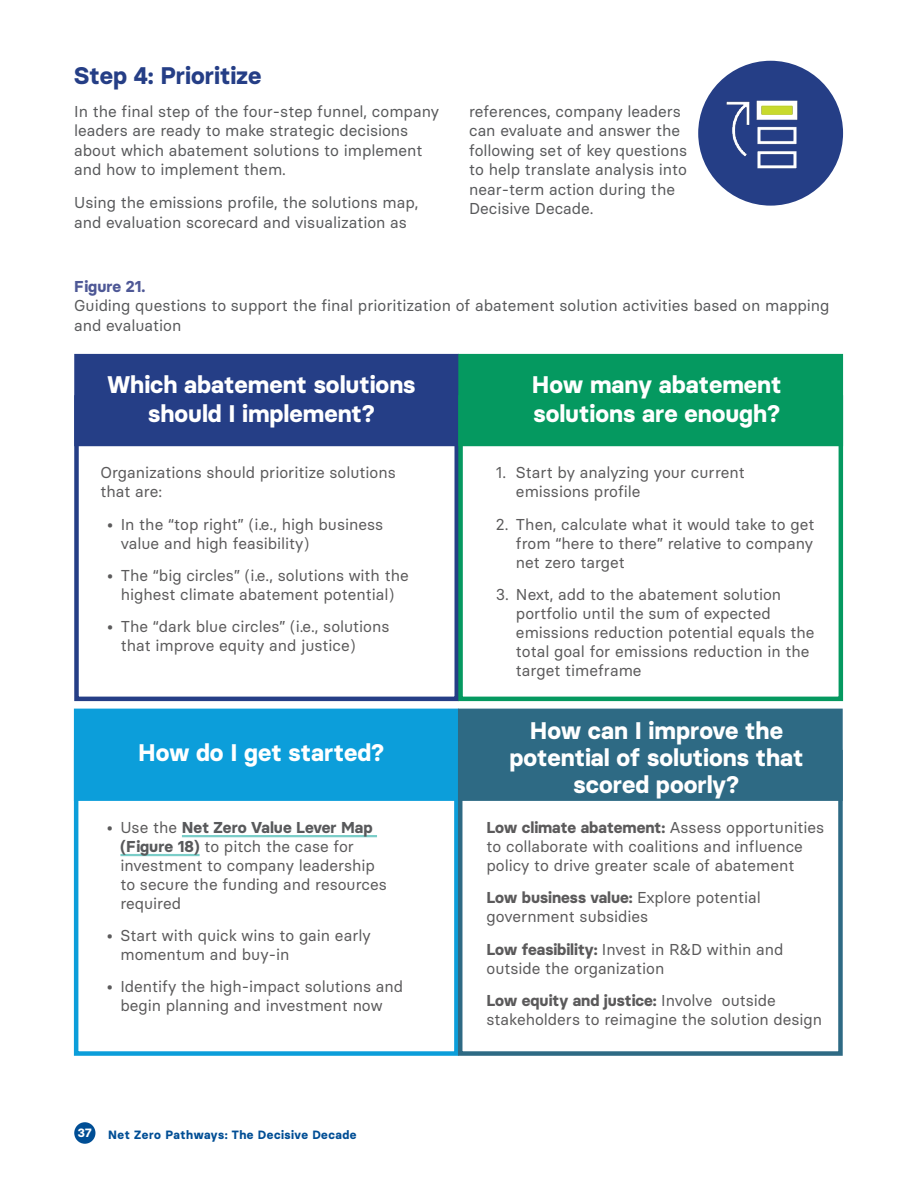
<style>
.page{position:relative;width:918px;height:1188px;background:#fff}
.page>*{position:absolute;margin:0;border:0;box-sizing:border-box;transform-origin:0 0}
.t1{font:700 24px/28.8px "Basier Circle";color:#fff;text-align:center}
.t2{font:700 24px "Basier Circle";color:#253e86}
.t3{font:15.75px/18.9px "Basier Circle";color:#5b5a5b}
.t4{font:15.75px/19.5px "Basier Circle";color:#58595b}
.t5{font:700 15.75px "Basier Circle";color:#4e5896}
.t6{font:700 12px "Basier Circle";letter-spacing:.04em;color:#004e95}
.t7{font:700 12px "Basier Circle";color:#fff}
.s1{font-weight:700;color:#58595b}
.s2{font-weight:700}
</style>
<div class="page">
<div style="left:74px;top:1122px;width:21px;height:22px;background:#004e95;border-radius:50%"></div>
<div style="left:74px;top:395px;width:385px;height:306px;border:4px solid #253e86"></div>
<div style="left:74px;top:354px;width:385px;height:92px;background:#253e86"></div>
<div style="left:458px;top:395px;width:385px;height:306px;border:4px solid #059960"></div>
<div style="left:458px;top:354px;width:385px;height:92px;background:#059960"></div>
<hr style="left:182px;top:835px;width:195px;height:2px;background:#7acdc8">
<hr style="left:120px;top:854px;width:80px;height:2px;background:#7acdc8">
<div style="left:74px;top:750px;width:385px;height:306px;border:4px solid #0c9eda"></div>
<div style="left:74px;top:709px;width:385px;height:92px;background:#0c9eda"></div>
<div style="left:458px;top:750px;width:385px;height:306px;border:4px solid #2e6a84"></div>
<div style="left:458px;top:709px;width:385px;height:92px;background:#2e6a84"></div>
<div style="left:698px;top:61px;width:145px;height:145px;background:#253e86;border-radius:50%"></div>
<img style="left:713px;top:87px;width:85px;height:95px">
<h1 class="t2" style="left:74px;top:60px;width:189px">Step 4: Prioritize</h1>
<p class="t4" style="left:74px;top:101px;width:366px">In the final step of the four-step funnel, company leaders are ready to make strategic decisions about which abatement solutions to implement and how to implement them.</p>
<p class="t4" style="left:74px;top:193px;width:346px">Using the emissions profile, the solutions map, and evaluation scorecard and visualization as</p>
<p class="t4" style="left:469px;top:101px;width:220px">references, company leaders can evaluate and answer the following set of key questions to help translate analysis into near-term action during the<br>Decisive Decade.</p>
<p class="t5" style="left:74px;top:276px;width:73px">Figure 21.</p>
<p class="t4" style="left:74px;top:296px;width:757px">Guiding questions to support the final prioritization of abatement solution activities based on mapping and evaluation</p>
<h1 class="t1" style="left:108px;top:370px;width:310px">Which abatement solutions should I implement?</h1>
<h1 class="t1" style="left:532px;top:370px;width:251px;text-align:left">How many abatement solutions are enough?</h1>
<p class="t3" style="left:101px;top:463px;width:297px">Organizations should prioritize solutions that are:</p>
<p class="t3" style="left:121px;top:514px;width:264px;text-indent:-13px">• In the “top right” (i.e., high business value and high feasibility)</p>
<p class="t3" style="left:107px;top:566px;width:303px;text-align:center">• The “big circles” (i.e., solutions with the highest climate abatement potential)</p>
<p class="t3" style="left:121px;top:617px;width:270px;text-indent:-13px">• The “dark blue circles” (i.e., solutions that improve equity and justice)</p>
<h1 class="t1" style="left:138px;top:738px;width:248px">How do I get started?</h1>
<p class="t3" style="left:120px;top:818px;width:268px;text-indent:-13px">• Use the <span class="s1">Net Zero Value Lever Map (Figure 18)</span> to pitch the case for investment to company leadership to secure the funding and resources required</p>
<p class="t3" style="left:120px;top:926px;width:252px;text-indent:-13px">• Start with quick wins to gain early momentum and buy-in</p>
<p class="t3" style="left:107px;top:977px;width:298px;text-align:center">• Identify the high-impact solutions and begin planning and investment now</p>
<p class="t7" style="left:78px;top:1126px;width:15px">37</p>
<p class="t6" style="left:108px;top:1127px;width:250px">Net Zero Pathways: The Decisive Decade</p>
<p class="t3" style="left:516px;top:463px;width:230px;text-indent:-20px">1. Start by analyzing your current emissions profile</p>
<p class="t3" style="left:516px;top:514px;width:300px;text-align:justify;text-indent:-20px">2. Then, calculate what it would take to get from “here to there” relative to company net zero target</p>
<p class="t3" style="left:516px;top:585px;width:300px;text-indent:-20px">3. Next, add to the abatement solution portfolio until the sum of expected emissions reduction potential equals the total goal for emissions reduction in the target timeframe</p>
<h1 class="t1" style="left:509px;top:717px;width:296px;line-height:27px">How can I improve the potential of solutions that scored poorly?</h1>
<p class="t3" style="left:487px;top:818px;width:339px"><span class="s2">Low climate abatement:</span> Assess opportunities to collaborate with coalitions and influence policy to drive greater scale of abatement</p>
<p class="t3" style="left:487px;top:888px;width:276px"><span class="s2">Low business value:</span> Explore potential government subsidies</p>
<p class="t3" style="left:487px;top:939px;width:298px"><span class="s2">Low feasibility:</span> Invest in R&amp;D within and outside the organization</p>
<p class="t3" style="left:487px;top:991px;width:337px"><span class="s2">Low equity and justice:</span> Involve outside stakeholders to reimagine the solution design</p>
</div>
